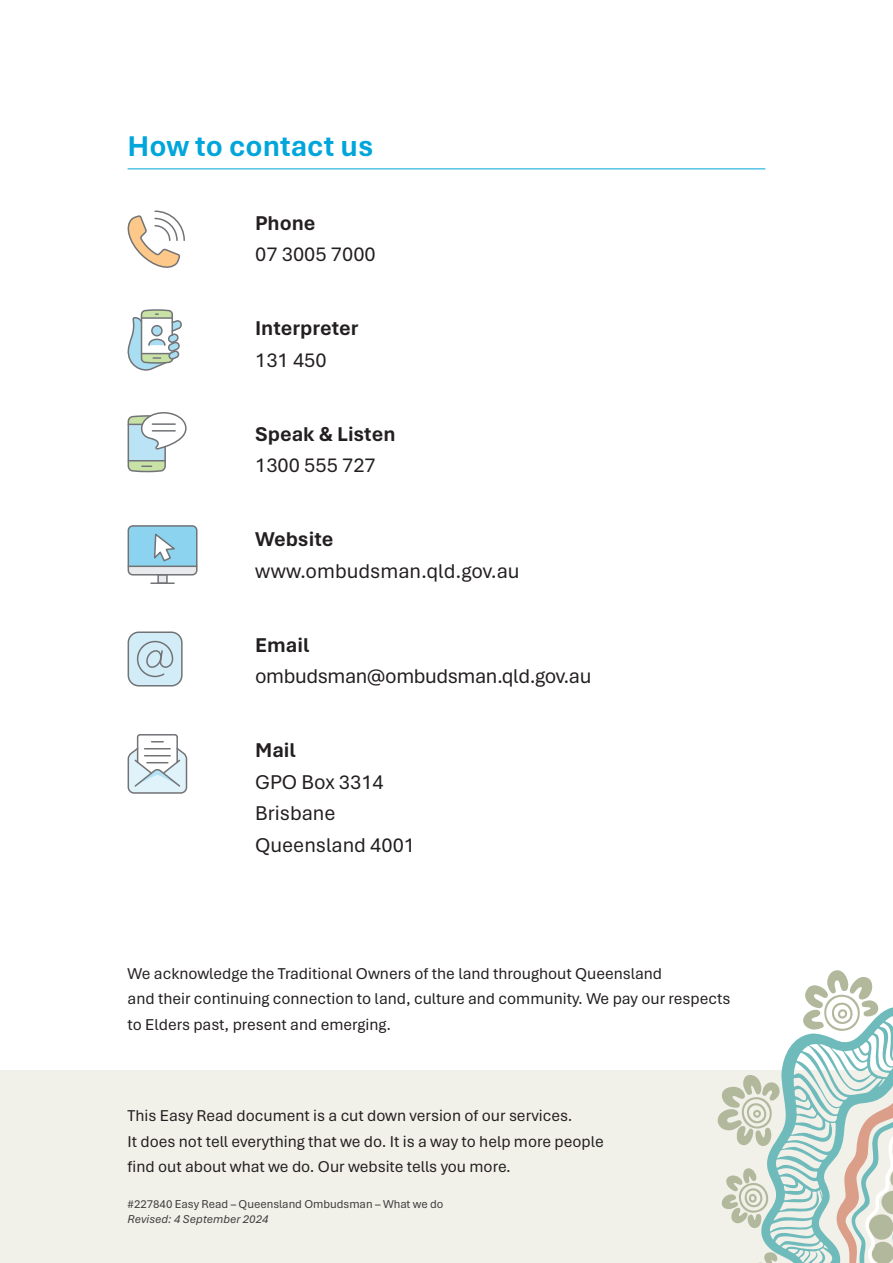
<style>
.page{position:relative;width:893px;height:1263px;background:#fff}
.page>*{position:absolute;margin:0;border:0;box-sizing:border-box;transform-origin:0 0}
.t1{font:700 30px "Aptos";color:#00a6db}
.P_no_space{font:21px "Aptos";color:#231f20}
.t2{font:700 21px "Aptos";color:#231f20}
.P_no_space-2{font:21px "Aptos";letter-spacing:-.02em;color:#231f20}
.t3{font:16.5px/25.5px "Aptos";color:#231f20}
.t4{font:12px "Aptos";color:#3c3c3c}
.t5{font:italic 12px "Aptos";color:#3c3c3c}
</style>
<div class="page">
<div style="left:0;top:1070px;width:893px;height:193px;background:#f1f0e9"></div>
<svg style="left:718px;top:970px;width:175px;height:293px"></svg>
<hr style="left:128px;top:168px;width:637px;height:1px;background:#00a6db">
<svg style="left:128px;top:210px;width:57px;height:58px"></svg>
<svg style="left:128px;top:309px;width:54px;height:62px"></svg>
<svg style="left:128px;top:412px;width:59px;height:60px"></svg>
<hr style="left:152px;top:423px;width:23px;height:2px;background:#727376">
<hr style="left:152px;top:430px;width:23px;height:2px;background:#727376">
<div style="left:158px;top:575px;width:9px;height:8px;background:#e9eaeb"></div>
<div style="left:128px;top:526px;width:69px;height:49px;background:#e9eaeb;border-radius:4px"></div>
<div style="left:157px;top:574px;width:11px;height:10px;border:2px solid #727376"></div>
<hr style="left:151px;top:582px;width:23px;height:2px;background:#727376">
<div style="left:128px;top:525px;width:70px;height:50px;border:2px solid #727376;border-radius:4px"></div>
<hr style="left:128px;top:565px;width:69px;height:2px;background:#727376">
<svg style="left:128px;top:526px;width:69px;height:40px"></svg>
<div style="left:128px;top:632px;width:54px;height:54px;background:#d3edf8;border-radius:10px"></div>
<svg style="left:136px;top:640px;width:38px;height:38px"></svg>
<div style="left:128px;top:631px;width:55px;height:55px;border:2px solid #727376;border-radius:10px"></div>
<svg style="left:128px;top:734px;width:59px;height:60px"></svg>
<h2 class="t1" style="left:128px;top:125px;width:247px">How to contact us</h2>
<p class="t2" style="left:255px;top:209px;width:62px">Phone</p>
<p class="P_no_space" style="left:255px;top:240px;width:122px">07 3005 7000</p>
<p class="t2" style="left:255px;top:314px;width:105px">Interpreter</p>
<p class="P_no_space" style="left:255px;top:346px;width:73px">131 450</p>
<p class="t2" style="left:255px;top:420px;width:142px">Speak &amp; Listen</p>
<p class="P_no_space" style="left:255px;top:451px;width:122px">1300 555 727</p>
<p class="t2" style="left:255px;top:525px;width:80px">Website</p>
<p class="P_no_space" style="left:255px;top:557px;width:266px">www.ombudsman.qld.gov.au</p>
<p class="t2" style="left:255px;top:631px;width:56px">Email</p>
<p class="P_no_space-2" style="left:255px;top:662px;width:338px">ombudsman@ombudsman.qld.gov.au</p>
<p class="t2" style="left:255px;top:736px;width:42px">Mail</p>
<p class="P_no_space" style="left:255px;top:768px;width:130px">GPO Box 3314</p>
<p class="P_no_space" style="left:255px;top:799px;width:82px">Brisbane</p>
<p class="P_no_space" style="left:255px;top:831px;width:162px">Queensland 4001</p>
<p class="t3" style="left:128px;top:960px;width:604px">We acknowledge the Traditional Owners of the land throughout Queensland<br>and their continuing connection to land, culture and community. We pay our respects to Elders past, present and emerging.</p>
<p class="t3" style="left:128px;top:1103px;width:478px">This Easy Read document is a cut down version of our services.<br>It does not tell everything that we do. It is a way to help more people find out about what we do. Our website tells you more.</p>
<p class="t4" style="left:128px;top:1196px;width:317px">#227840 Easy Read – Queensland Ombudsman – What we do</p>
<p class="t5" style="left:128px;top:1210px;width:142px">Revised: 4 September 2024</p>
</div>
